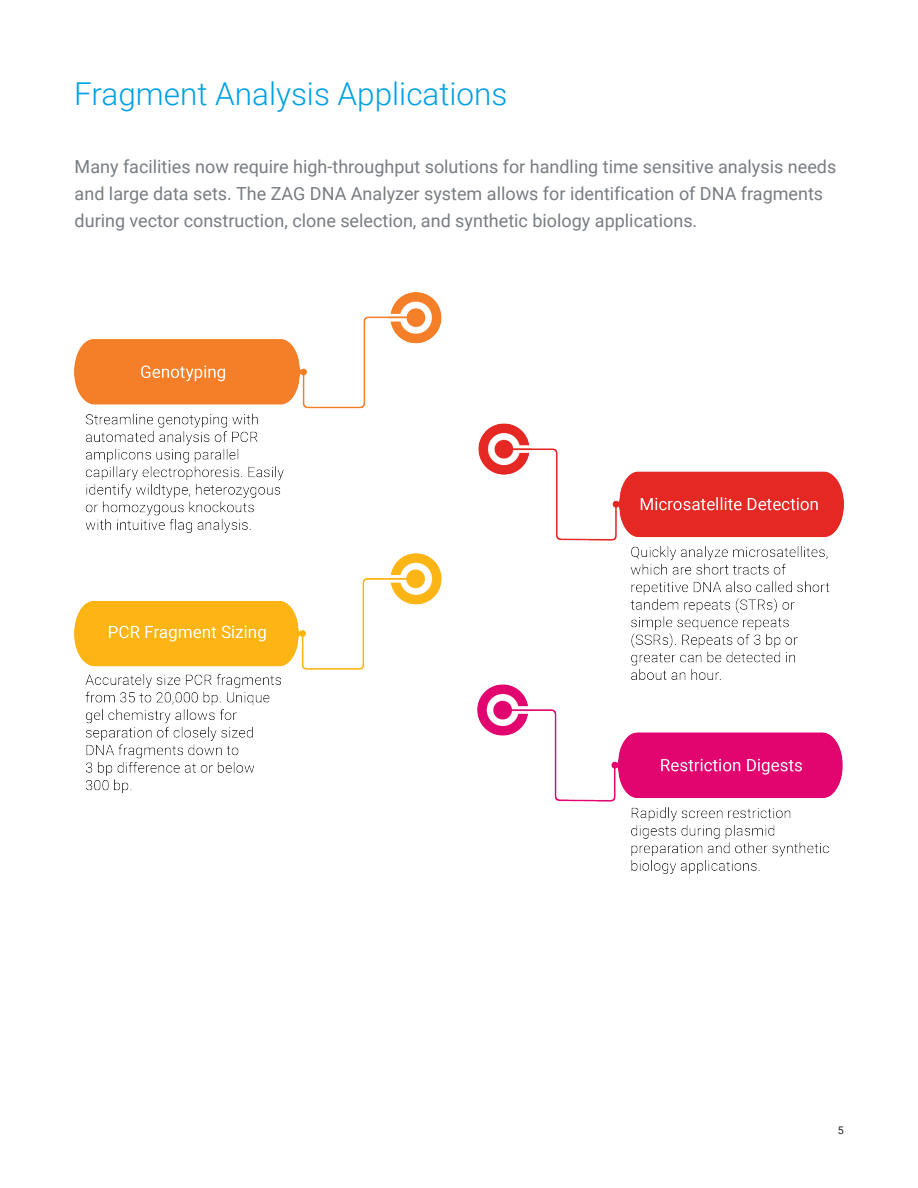
<style>
.page{position:relative;width:918px;height:1188px;background:#fff}
.page>*{position:absolute;margin:0;border:0;box-sizing:border-box;transform-origin:0 0}
.BROCHURE_int_head_bl{font:300 31.5px "Roboto";color:#00a1e3}
.BROCHURE_paragraph_g{font:18px/27px "Roboto";color:#787d83}
.t1{font:10.5px "Roboto";color:#231f20}
</style>
<div class="page">
<img style="left:74px;top:293px;width:770px;height:581px">
<p class="BROCHURE_int_head_bl" style="left:74px;top:71px;width:435px">Fragment Analysis Applications</p>
<p class="BROCHURE_paragraph_g" style="left:75px;top:153px;width:763px">Many facilities now require high-throughput solutions for handling time sensitive analysis needs and large data sets. The ZAG DNA Analyzer system allows for identification of DNA fragments during vector construction, clone selection, and synthetic biology applications.</p>
<p class="t1" style="left:838px;top:1123px;width:7px">5</p>
</div>
